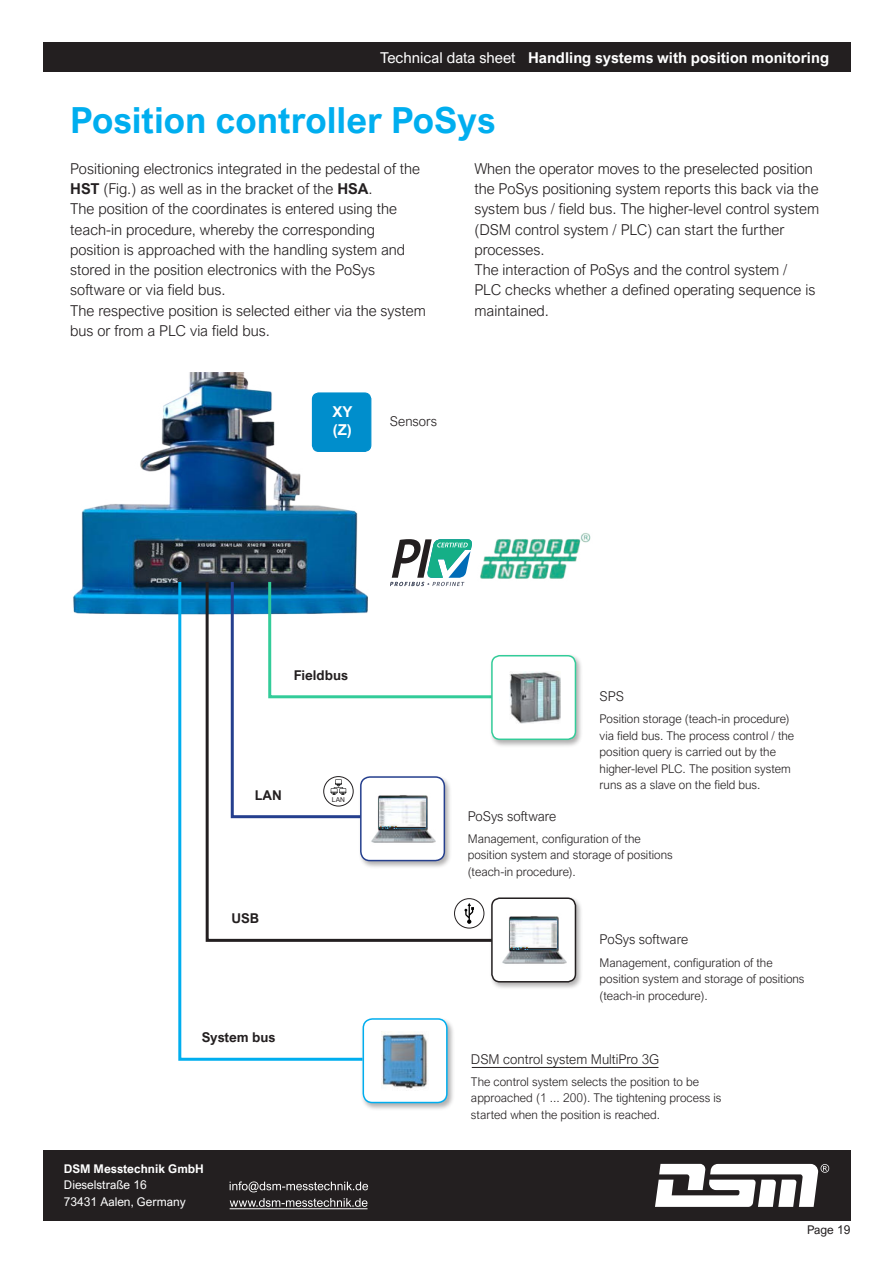
<style>
.page{position:relative;width:893px;height:1263px;background:#fff}
.page>*{position:absolute;margin:0;border:0;box-sizing:border-box;transform-origin:0 0}
.t1{font:700 36px "Arial Nova";color:#00aeef}
.t2{font:300 15px/20.2px "Arial Nova";color:#231f20}
.t3{font:700 15px "Arial Nova";color:#fff}
.t4{font:700 15px/18px "Arial";color:#fff}
.t5{font:300 13.5px "Arial Nova";color:#231f20}
.t6{font:700 13.5px "Arial Nova";color:#231f20}
.t7{font:300 12px/16.5px "Arial Nova";color:#231f20}
.t8{font:12px/16.5px "Arial Nova";color:#fff}
.t9{font:700 12px "Arial Nova";color:#fff}
.t10{font:12px "Arial Nova";letter-spacing:-.005em;color:#231f20}
.t11{font:6.75px "Arial Nova";color:#231f20}
.s1{font-weight:400}
.s2{font-weight:700}
</style>
<div class="page">
<div style="left:43px;top:43px;width:807px;height:29px;background:#231f20"></div>
<div style="left:43px;top:1150px;width:807px;height:70px;background:#231f20"></div>
<svg style="left:655px;top:1164px;width:174px;height:43px"></svg>
<img style="left:73px;top:372px;width:295px;height:243px">
<svg style="left:366px;top:898px;width:123px;height:44px"></svg>
<svg style="left:177px;top:579px;width:189px;height:482px"></svg>
<div style="left:358px;top:775px;width:94px;height:94px;background:#231f20;opacity:.35"></div>
<div style="left:361px;top:777px;width:83px;height:83px;background:#fff;border-radius:9px"></div>
<div style="left:360px;top:776px;width:85px;height:85px;border:2px solid #253f8e;border-radius:9px"></div>
<div style="left:489px;top:654px;width:95px;height:94px;background:#231f20;opacity:.35"></div>
<div style="left:491px;top:655px;width:85px;height:85px;border:2px solid #3c9;border-radius:8px"></div>
<div style="left:489px;top:896px;width:95px;height:95px;background:#231f20;opacity:.35"></div>
<div style="left:492px;top:898px;width:83px;height:84px;background:#fff;border-radius:8px"></div>
<div style="left:491px;top:897px;width:85px;height:85px;border:2px solid #231f20;border-radius:8px"></div>
<div style="left:312px;top:393px;width:59px;height:58px;background:#008ecc;border-radius:6px"></div>
<div style="left:312px;top:392px;width:59px;height:60px;border:1px solid #008ecc;border-radius:6px"></div>
<div style="left:360px;top:1017px;width:95px;height:94px;background:#231f20;opacity:.35"></div>
<div style="left:363px;top:1019px;width:84px;height:83px;background:#fff;border-radius:9px"></div>
<div style="left:363px;top:1018px;width:85px;height:85px;border:2px solid #00aeef;border-radius:9px"></div>
<img style="left:382px;top:1033px;width:45px;height:56px">
<img style="left:572px;top:533px;width:19px;height:29px">
<img style="left:502px;top:916px;width:65px;height:48px">
<svg style="left:511px;top:919px;width:45px;height:30px"></svg>
<img style="left:511px;top:920px;width:45px;height:27px">
<svg style="left:511px;top:948px;width:17px;height:1px"></svg>
<img style="left:371px;top:820px;width:65px;height:23px">
<svg style="left:380px;top:798px;width:45px;height:30px"></svg>
<img style="left:380px;top:820px;width:45px;height:6px">
<svg style="left:380px;top:827px;width:17px;height:1px"></svg>
<svg style="left:229px;top:539px;width:343px;height:281px"></svg>
<div style="left:454px;top:899px;width:30px;height:29px;background:#fff;border-radius:50%"></div>
<div style="left:454px;top:898px;width:30px;height:30px;border:1px solid #231f20;border-radius:50%"></div>
<svg style="left:464px;top:903px;width:10px;height:21px"></svg>
<hr style="left:472px;top:1067px;width:186px;height:1px;background:#231f20">
<svg style="left:230px;top:1181px;width:138px;height:11px"></svg>
<svg style="left:230px;top:1198px;width:137px;height:9px"></svg>
<hr style="left:230px;top:1208px;width:137px;height:1px;background:#fff">
<p class="t3" style="left:380px;top:51px;width:450px"><span class="s1">Technical data sheet</span> Handling systems with position monitoring</p>
<h1 class="t1" style="left:70px;top:106px;width:427px">Position controller PoSys</h1>
<p class="t2" style="left:70px;top:160px;width:357px">Positioning electronics integrated in the pedestal of the <span class="s2">HST</span> (Fig.) as well as in the bracket of the <span class="s2">HSA</span>.<br>The position of the coordinates is entered using the teach-in procedure, whereby the corresponding position is approached with the handling system and stored in the position electronics with the PoSys software or via field bus.<br>The respective position is selected either via the system bus or from a PLC via field bus.</p>
<p class="t2" style="left:474px;top:160px;width:346px">When the operator moves to the preselected position the PoSys positioning system reports this back via the system bus / field bus. The higher-level control system (DSM control system / PLC) can start the further processes.<br>The interaction of PoSys and the control system /<br>PLC checks whether a defined operating sequence is maintained.</p>
<p class="t4" style="left:332px;top:404px;width:22px">XY (Z)</p>
<p class="t5" style="left:390px;top:416px;width:49px">Sensors</p>
<p class="t6" style="left:294px;top:669px;width:56px">Fieldbus</p>
<p class="t6" style="left:255px;top:789px;width:28px">LAN</p>
<p class="t11" style="left:332px;top:797px;width:14px">LAN</p>
<p class="t6" style="left:231px;top:913px;width:29px">USB</p>
<p class="t6" style="left:202px;top:1032px;width:75px">System bus</p>
<p class="t9" style="left:64px;top:1163px;width:142px">DSM Messtechnik GmbH</p>
<p class="t8" style="left:64px;top:1177px;width:123px">Dieselstraße 16<br>73431 Aalen, Germany</p>
<p class="t5" style="left:600px;top:691px;width:26px">SPS</p>
<p class="t5" style="left:468px;top:811px;width:90px">PoSys software</p>
<p class="t7" style="left:600px;top:711px;width:196px">Position storage (teach-in procedure) via field bus. The process control / the position query is carried out by the higher-level PLC. The position system runs as a slave on the field bus.</p>
<p class="t7" style="left:468px;top:830px;width:206px">Management, configuration of the position system and storage of positions (teach-in procedure).</p>
<p class="t5" style="left:600px;top:934px;width:90px">PoSys software</p>
<p class="t7" style="left:600px;top:954px;width:206px">Management, configuration of the position system and storage of positions (teach-in procedure).</p>
<p class="t5" style="left:471px;top:1053px;width:190px">DSM control system MultiPro 3G</p>
<p class="t7" style="left:471px;top:1074px;width:252px">The control system selects the position to be approached (1 ... 200). The tightening process is started when the position is reached.</p>
<p class="t10" style="left:807px;top:1224px;width:45px">Page 19</p>
</div>
